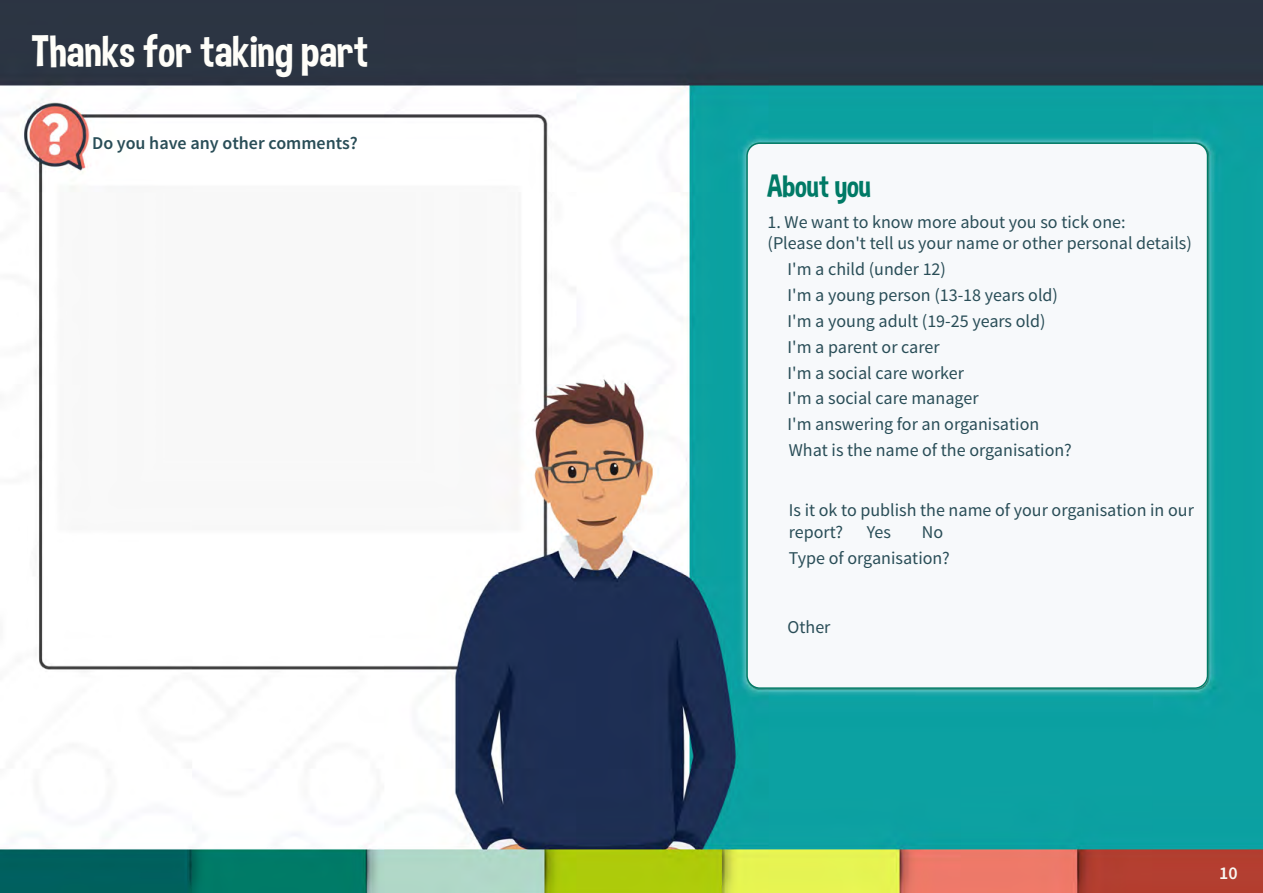
<style>
.page{position:relative;width:1263px;height:893px;background:#fff}
.page>*{position:absolute;margin:0;border:0;box-sizing:border-box;transform-origin:0 0}
.t1{font:45px "Dimbo";color:#fffef9}
.t2{font:31.5px "Dimbo";color:#007a66}
.t3{font:18px/21.6px "Source Sans Pro";color:#294d57}
.t4{font:600 18px "Source Sans Pro";color:#294d57}
.t5{font:600 18px "Source Sans Pro";color:#f9f8f3}
</style>
<div class="page">
<img style="left:0;top:0;width:1263px;height:893px">
<div style="left:739px;top:135px;width:477px;height:562px;background:#fff;opacity:.36"></div>
<div style="left:747px;top:143px;width:460px;height:545px;background:#f7f9fb;border-radius:13px"></div>
<div style="left:746px;top:142px;width:462px;height:547px;border:2px solid #007a66;border-radius:13px"></div>
<p class="t1" style="left:31px;top:23px;width:339px">Thanks for taking part</p>
<p class="t4" style="left:92px;top:132px;width:267px">Do you have any other comments?</p>
<p class="t2" style="left:767px;top:167px;width:105px">About you</p>
<p class="t3" style="left:767px;top:211px;width:360px">1. We want to know more about you so tick one:</p>
<p class="t3" style="left:767px;top:233px;width:426px">(Please don't tell us your name or other personal details)</p>
<p class="t3" style="left:787px;top:259px;width:160px">I'm a child (under 12)</p>
<p class="t3" style="left:787px;top:285px;width:272px">I'm a young person (13-18 years old)</p>
<p class="t3" style="left:787px;top:310px;width:260px">I'm a young adult (19-25 years old)</p>
<p class="t3" style="left:787px;top:336px;width:154px">I'm a parent or carer</p>
<p class="t3" style="left:787px;top:362px;width:178px">I'm a social care worker</p>
<p class="t3" style="left:787px;top:388px;width:192px">I'm a social care manager</p>
<p class="t3" style="left:787px;top:414px;width:253px">I'm answering for an organisation</p>
<p class="t3" style="left:789px;top:440px;width:284px">What is the name of the organisation?</p>
<p class="t3" style="left:789px;top:500px;width:407px">Is it ok to publish the name of your organisation in our report?</p>
<p class="t3" style="left:867px;top:521px;width:26px">Yes</p>
<p class="t3" style="left:922px;top:521px;width:23px">No</p>
<p class="t3" style="left:789px;top:547px;width:163px">Type of organisation?</p>
<p class="t3" style="left:787px;top:616px;width:44px">Other</p>
<p class="t5" style="left:1219px;top:861px;width:20px">10</p>
</div>
